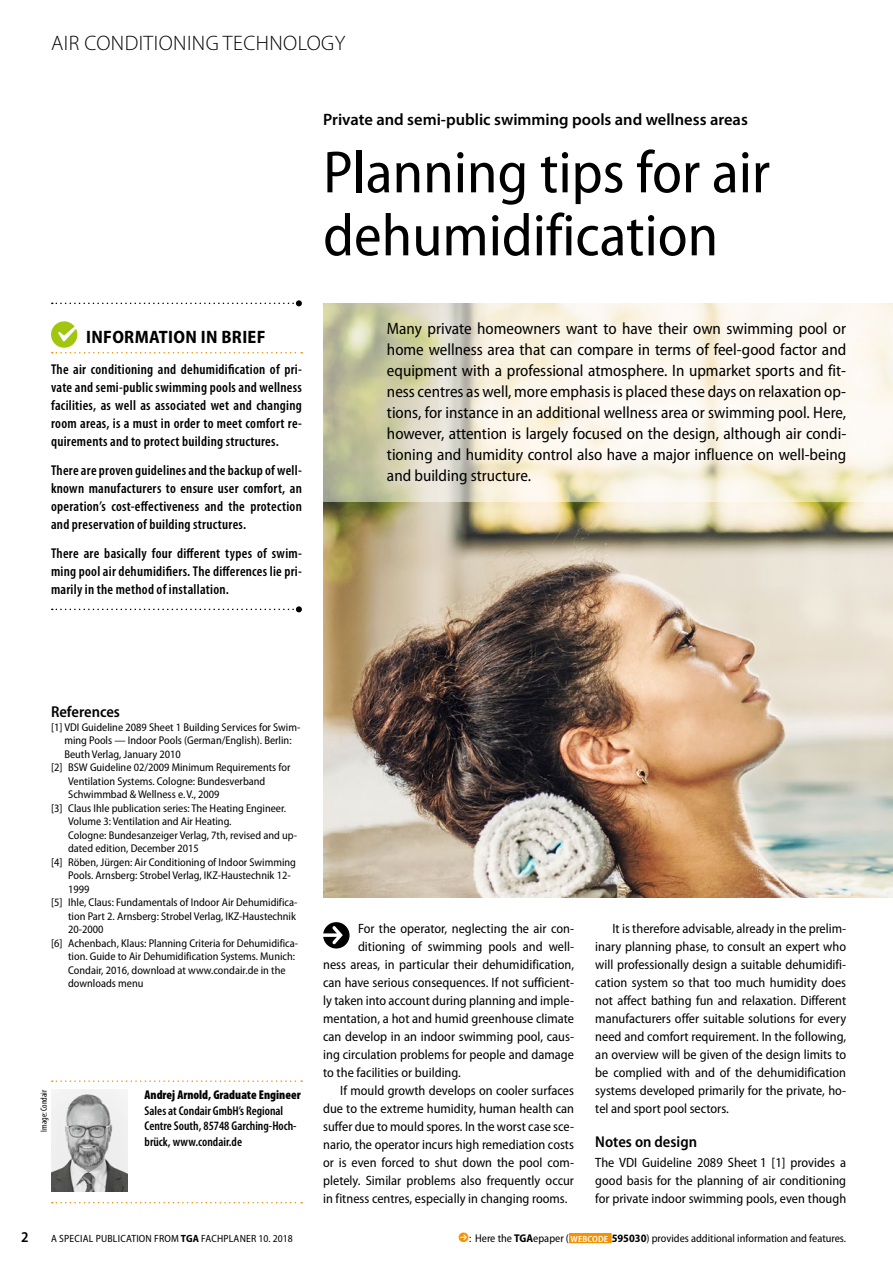
<style>
.page{position:relative;width:893px;height:1263px;background:#fff}
.page>*{position:absolute;margin:0;border:0;box-sizing:border-box;transform-origin:0 0}
.t1{font:semi-condensed 60px/63px "Myriad Pro";color:#000}
.t2{font:300 21px "Myriad Pro";letter-spacing:.02em;color:#000}
.t3{font:700 semi-condensed 18px "Myriad Pro";letter-spacing:.02em;color:#000}
.t4{font:semi-condensed 16.5px/21px "Myriad Pro";color:#000;text-align:justify}
.t5{font:600 16.5px "Myriad Pro";color:#000}
.t6{font:600 semi-condensed 15.75px "Myriad Pro";color:#000}
.t7{font:600 semi-condensed 15px "Myriad Pro";color:#000}
.t8{font:600 condensed 14.25px/18px "Myriad Pro";letter-spacing:.02em;color:#000;text-align:justify}
.t9{font:semi-condensed 13.5px/18px "Myriad Pro";color:#000;text-align:justify}
.t10{font:600 condensed 12.75px/15.8px "Myriad Pro";color:#000}
.t11{font:900 condensed 12.75px "Myriad Pro";color:#000}
.t12{font:semi-condensed 11.25px "Myriad Pro";color:#000}
.t13{font:semi-condensed 10.5px "Myriad Pro";letter-spacing:.02em;color:#000}
.t14{font:condensed 9px "Myriad Pro";color:#000}
.s1{font-weight:700}
.s2{font-weight:600;font-size:9px;color:#fff}
</style>
<div class="page">
<div style="left:569px;top:1233px;width:43px;height:10px;background:#f39100"></div>
<svg style="left:52px;top:1080px;width:250px;height:2px"></svg>
<svg style="left:52px;top:1202px;width:250px;height:1px"></svg>
<img style="left:51px;top:1090px;width:77px;height:102px">
<img style="left:323px;top:501px;width:570px;height:396px">
<svg style="left:323px;top:303px;width:570px;height:198px"></svg>
<svg style="left:323px;top:922px;width:27px;height:26px"></svg>
<svg style="left:51px;top:321px;width:251px;height:32px"></svg>
<svg style="left:52px;top:300px;width:250px;height:6px"></svg>
<svg style="left:52px;top:606px;width:250px;height:6px"></svg>
<h2 class="t2" style="left:51px;top:32px;width:296px">AIR CONDITIONING TECHNOLOGY</h2>
<p class="t5" style="left:323px;top:109px;width:426px">Private and semi-public swimming pools and wellness areas</p>
<h1 class="t1" style="left:323px;top:142px;width:448px">Planning tips for air dehumidification</h1>
<h3 class="t3" style="left:86px;top:327px;width:181px">INFORMATION IN BRIEF</h3>
<p class="t8" style="left:51px;top:361px;width:252px">The air conditioning and dehumidification of pri&shy;vate and semi-public swimming pools and wellness facilities, as well as associated wet and changing room areas, is a must in order to meet comfort re&shy;quirements and to protect building structures.</p>
<p class="t8" style="left:51px;top:461px;width:252px">There are proven guidelines and the backup of well&shy;known manufacturers to ensure user comfort, an operation’s cost-effectiveness and the protection and preservation of building structures.</p>
<p class="t8" style="left:51px;top:544px;width:252px">There are basically four different types of swim&shy;ming pool air dehumidifiers. The differences lie pri&shy;marily in the method of installation.</p>
<p class="t4" style="left:387px;top:318px;width:461px">Many private homeowners want to have their own swimming pool or home wellness area that can compare in terms of feel-good factor and equipment with a professional atmosphere. In upmarket sports and fit&shy;ness centres as well, more emphasis is placed these days on relaxation op&shy;tions, for instance in an additional wellness area or swimming pool. Here, however, attention is largely focused on the design, although air condi&shy;tioning and humidity control also have a major influence on well-being and building structure.</p>
<p class="t6" style="left:51px;top:703px;width:70px">References</p>
<p class="t12" style="left:51px;top:721px;width:251px">[1] VDI Guideline 2089 Sheet 1 Building Services for Swim-</p>
<p class="t12" style="left:64px;top:734px;width:229px">ming Pools — Indoor Pools (German/English). Berlin:</p>
<p class="t12" style="left:64px;top:748px;width:118px">Beuth Verlag, January 2010</p>
<p class="t12" style="left:51px;top:761px;width:241px">[2] BSW Guideline 02/2009 Minimum Requirements for</p>
<p class="t12" style="left:68px;top:775px;width:199px">Ventilation Systems. Cologne: Bundesverband</p>
<p class="t12" style="left:68px;top:788px;width:153px">Schwimmbad &amp; Wellness e.V., 2009</p>
<p class="t12" style="left:51px;top:802px;width:237px">[3] Claus Ihle publication series: The Heating Engineer.</p>
<p class="t12" style="left:68px;top:815px;width:165px">Volume 3: Ventilation and Air Heating.</p>
<p class="t12" style="left:68px;top:829px;width:231px">Cologne: Bundesanzeiger Verlag, 7th, revised and up-</p>
<p class="t12" style="left:68px;top:842px;width:132px">dated edition, December 2015</p>
<p class="t12" style="left:51px;top:856px;width:246px">[4] Röben, Jürgen: Air Conditioning of Indoor Swimming</p>
<p class="t12" style="left:68px;top:869px;width:224px">Pools. Arnsberg: Strobel Verlag, IKZ-Haustechnik 12-</p>
<p class="t12" style="left:68px;top:883px;width:23px">1999</p>
<p class="t12" style="left:51px;top:896px;width:248px">[5] Ihle, Claus: Fundamentals of Indoor Air Dehumidifica-</p>
<p class="t12" style="left:68px;top:910px;width:229px">tion Part 2. Arnsberg: Strobel Verlag, IKZ-Haustechnik</p>
<p class="t12" style="left:68px;top:923px;width:37px">20-2000</p>
<p class="t12" style="left:51px;top:937px;width:249px">[6] Achenbach, Klaus: Planning Criteria for Dehumidifica-</p>
<p class="t12" style="left:68px;top:950px;width:228px">tion. Guide to Air Dehumidification Systems. Munich:</p>
<p class="t12" style="left:68px;top:964px;width:219px">Condair, 2016, download at www.condair.de in the</p>
<p class="t12" style="left:68px;top:977px;width:77px">downloads menu</p>
<p class="t14" style="left:38px;top:1131px;width:43px;rotate:-90deg">Image: Condair</p>
<p class="t11" style="left:145px;top:1087px;width:158px">Andrej Arnold, Graduate Engineer</p>
<p class="t10" style="left:145px;top:1103px;width:154px">Sales at Condair GmbH’s Regional<br>Centre South, 85748 Garching-Hoch&shy;brück, www.condair.de</p>
<p class="t9" style="left:358px;top:920px;width:218px">For the operator, neglecting the air con-</p>
<p class="t9" style="left:358px;top:938px;width:217px">ditioning of swimming pools and well-</p>
<p class="t9" style="left:323px;top:956px;width:252px">ness areas, in particular their dehumidification,</p>
<p class="t9" style="left:323px;top:974px;width:252px">can have serious consequences. If not sufficient-</p>
<p class="t9" style="left:323px;top:992px;width:252px">ly taken into account during planning and imple-</p>
<p class="t9" style="left:323px;top:1010px;width:252px">mentation, a hot and humid greenhouse climate</p>
<p class="t9" style="left:323px;top:1028px;width:252px">can develop in an indoor swimming pool, caus-</p>
<p class="t9" style="left:323px;top:1046px;width:252px">ing circulation problems for people and damage</p>
<p class="t9" style="left:323px;top:1064px;width:139px">to the facilities or building.</p>
<p class="t9" style="left:340px;top:1082px;width:235px">If mould growth develops on cooler surfaces</p>
<p class="t9" style="left:323px;top:1100px;width:252px">due to the extreme humidity, human health can</p>
<p class="t9" style="left:323px;top:1118px;width:252px">suffer due to mould spores. In the worst case sce-</p>
<p class="t9" style="left:323px;top:1136px;width:252px">nario, the operator incurs high remediation costs</p>
<p class="t9" style="left:323px;top:1154px;width:252px">or is even forced to shut down the pool com-</p>
<p class="t9" style="left:323px;top:1172px;width:252px">pletely. Similar problems also frequently occur</p>
<p class="t9" style="left:323px;top:1190px;width:246px">in fitness centres, especially in changing rooms.</p>
<p class="t9" style="left:595px;top:920px;width:252px;text-indent:17px">It is therefore advisable, already in the prelim&shy;inary planning phase, to consult an expert who will professionally design a suitable dehumidifi&shy;cation system so that too much humidity does not affect bathing fun and relaxation. Different manufacturers offer suitable solutions for every need and comfort requirement. In the following, an overview will be given of the design limits to be complied with and of the dehumidification systems developed primarily for the private, ho&shy;tel and sport pool sectors.</p>
<p class="t6" style="left:595px;top:1133px;width:103px">Notes on design</p>
<p class="t9" style="left:595px;top:1154px;width:252px">The VDI Guideline 2089 Sheet 1 [1] provides a good basis for the planning of air conditioning for private indoor swimming pools, even though</p>
<p class="t7" style="left:21px;top:1228px;width:9px">2</p>
<p class="t13" style="left:51px;top:1232px;width:243px">A SPECIAL PUBLICATION FROM <span class="s1">TGA</span> FACHPLANER 10. 2018</p>
<p class="t12" style="left:469px;top:1232px;width:379px">: Here the <span class="s1">TGA</span>epaper ( <span class="s2">WEBCODE</span> <span class="s1">595030</span>) provides additional information and features.</p>
</div>
